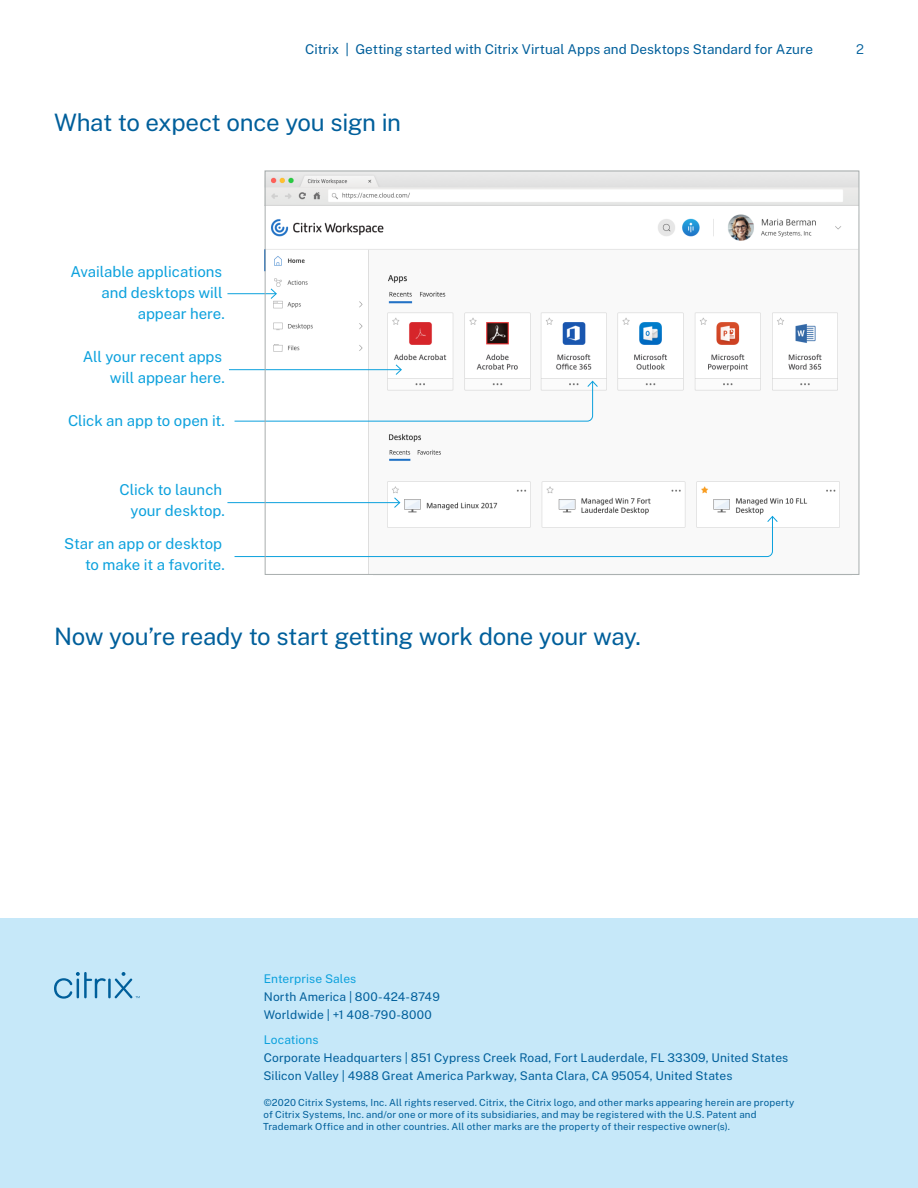
<style>
.page{position:relative;width:918px;height:1188px;background:#fff}
.page>*{position:absolute;margin:0;border:0;box-sizing:border-box;transform-origin:0 0}
.Subhead_L1{font:24px "Public Sans";letter-spacing:-.015em;color:#005f9b}
.Body{font:15px/21px "Public Sans";color:#0ca1dd;text-align:right}
.t1{font:13.5px "Public Sans";color:#005f9b}
.t2{font:300 13.5px "Public Sans";color:#005f9b}
.t3{font:12px/18px "Public Sans";letter-spacing:.01em;color:#005f9b}
.t4{font:12px "Public Sans";letter-spacing:.005em;color:#0ca1dd}
.t5{font:9.75px/12px "Public Sans";letter-spacing:.015em;color:#005f9b}
</style>
<div class="page">
<div style="left:0;top:918px;width:918px;height:270px;background:#c6e8f9"></div>
<img style="left:267px;top:173px;width:590px;height:400px">
<div style="left:374px;top:257px;width:478px;height:319px;background:#f9f9f9"></div>
<img style="left:370px;top:308px;width:468px;height:83px">
<img style="left:380px;top:275px;width:76px;height:34px">
<img style="left:389px;top:433px;width:52px;height:28px">
<img style="left:379px;top:481px;width:461px;height:47px">
<hr style="left:229px;top:369px;width:172px;height:1px;background:#0ca1dd">
<hr style="left:227px;top:293px;width:49px;height:1px;background:#0ca1dd">
<svg style="left:270px;top:288px;width:7px;height:12px"></svg>
<hr style="left:227px;top:502px;width:173px;height:1px;background:#0ca1dd">
<svg style="left:393px;top:497px;width:8px;height:12px"></svg>
<svg style="left:234px;top:364px;width:365px;height:58px"></svg>
<svg style="left:234px;top:515px;width:544px;height:42px"></svg>
<hr style="left:108px;top:979px;width:3px;height:19px;background:#005f9b">
<svg style="left:54px;top:972px;width:52px;height:27px"></svg>
<svg style="left:115px;top:972px;width:25px;height:26px"></svg>
<h3 class="t1" style="left:305px;top:39px;width:509px">Citrix | Getting started with Citrix Virtual Apps and Desktops Standard for Azure</h3>
<h3 class="t2" style="left:856px;top:39px;width:9px">2</h3>
<p class="Subhead_L1" style="left:54px;top:104px;width:349px">What to expect once you sign in</p>
<p class="Body" style="left:71px;top:260px;width:156px">Available applications and desktops will appear here.</p>
<p class="Body" style="left:83px;top:345px;width:144px">All your recent apps will appear here.</p>
<p class="Body" style="left:68px;top:409px;width:158px">Click an app to open it.</p>
<p class="Body" style="left:119px;top:478px;width:107px">Click to launch your desktop.</p>
<p class="Body" style="left:64px;top:532px;width:162px">Star an app or desktop to make it a favorite.</p>
<p class="Subhead_L1" style="left:54px;top:618px;width:588px">Now you’re ready to start getting work done your way.</p>
<p class="t4" style="left:264px;top:970px;width:94px">Enterprise Sales</p>
<p class="t3" style="left:264px;top:987px;width:178px">North America | 800-424-8749<br>Worldwide | +1 408-790-8000</p>
<p class="t4" style="left:264px;top:1031px;width:56px">Locations</p>
<p class="t3" style="left:264px;top:1048px;width:526px">Corporate Headquarters | 851 Cypress Creek Road, Fort Lauderdale, FL 33309, United States<br>Silicon Valley | 4988 Great America Parkway, Santa Clara, CA 95054, United States</p>
<p class="t5" style="left:263px;top:1095px;width:533px">©2020 Citrix Systems, Inc. All rights reserved. Citrix, the Citrix logo, and other marks appearing herein are property of Citrix Systems, Inc. and/or one or more of its subsidiaries, and may be registered with the U.S. Patent and<br>Trademark Office and in other countries. All other marks are the property of their respective owner(s).</p>
</div>
